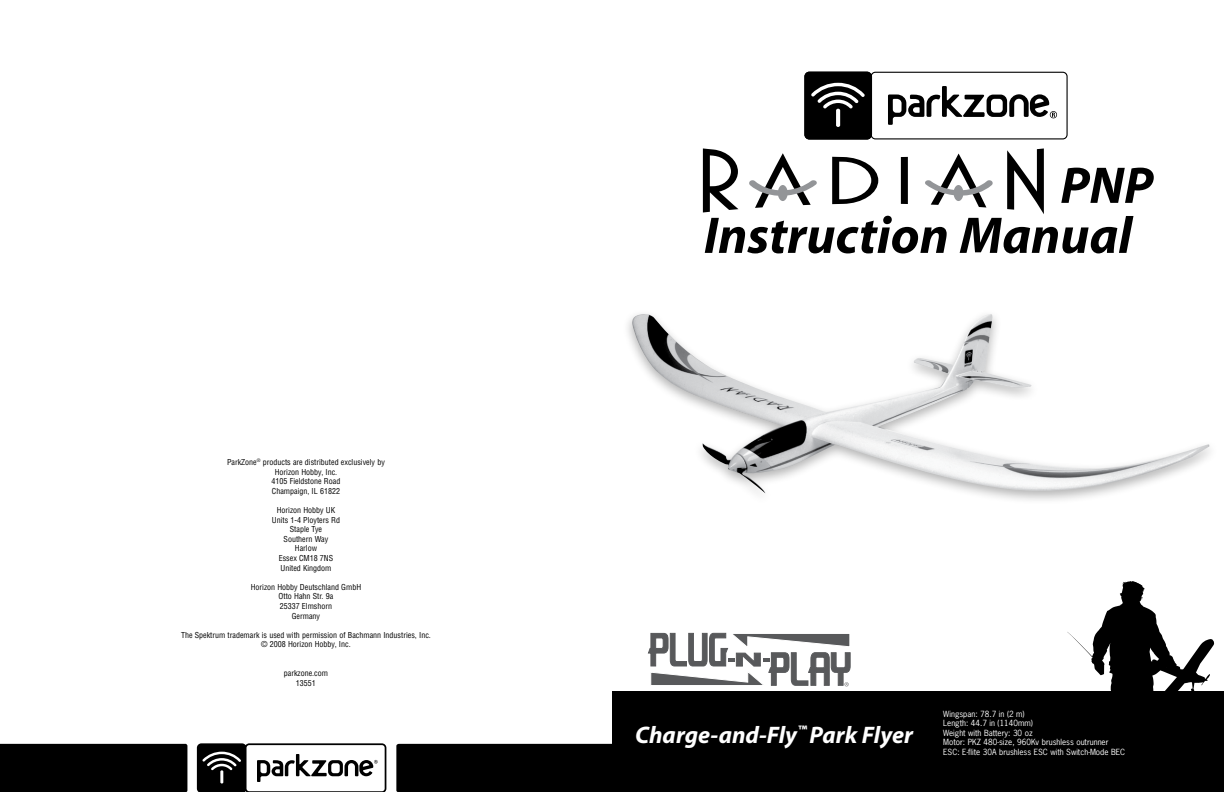
<style>
.page{position:relative;width:1224px;height:792px;background:#fff}
.page>*{position:absolute;margin:0;border:0;box-sizing:border-box;transform-origin:0 0}
.t1{font:italic 700 52px/50px "Myriad";color:#000}
.t2{font:italic 700 24px "Myriad Pro";color:#fff}
.t3{font:condensed 8px/9.6px "Helvetica LT Std";color:#000;text-align:center}
.t4{font:8px/9.6px "News Gothic Std";color:#fff}
</style>
<div class="page">
<div style="left:612px;top:691px;width:612px;height:101px;background:#000"></div>
<div style="left:396px;top:744px;width:216px;height:48px;background:#000"></div>
<div style="left:0;top:744px;width:187px;height:48px;background:#000"></div>
<svg style="left:197px;top:743px;width:189px;height:49px"></svg>
<img style="left:631px;top:314px;width:579px;height:179px">
<svg style="left:804px;top:71px;width:264px;height:69px"></svg>
<svg style="left:703px;top:148px;width:35px;height:65px"></svg>
<svg style="left:832px;top:157px;width:46px;height:47px"></svg>
<svg style="left:901px;top:157px;width:7px;height:47px"></svg>
<svg style="left:1007px;top:148px;width:37px;height:66px"></svg>
<svg style="left:749px;top:153px;width:68px;height:55px"></svg>
<svg style="left:925px;top:154px;width:68px;height:54px"></svg>
<svg style="left:647px;top:581px;width:568px;height:110px"></svg>
<p class="t3" style="left:227px;top:457px;width:159px">ParkZone<sup>®</sup> products are distributed exclusively by<br>Horizon Hobby, Inc.<br>4105 Fieldstone Road<br>Champaign, IL 61822</p>
<p class="t3" style="left:272px;top:505px;width:70px">Horizon Hobby UK<br>Units 1-4 Ployters Rd<br>Staple Tye<br>Southern Way<br>Harlow<br>Essex CM18 7NS<br>United Kingdom</p>
<p class="t3" style="left:251px;top:582px;width:112px">Horizon Hobby Deutschland GmbH<br>Otto Hahn Str. 9a<br>25337 Elmshorn<br>Germany</p>
<p class="t3" style="left:181px;top:630px;width:251px">The Spektrum trademark is used with permission of Bachmann Industries, Inc. © 2008 Horizon Hobby, Inc.</p>
<p class="t3" style="left:284px;top:669px;width:46px">parkzone.com<br>13551</p>
<h1 class="t1" style="left:704px;top:162px;width:451px;text-indent:356px">PNP<br>Instruction Manual</h1>
<h2 class="t2" style="left:635px;top:719px;width:279px">Charge-and-Fly<sup>™</sup> Park Flyer</h2>
<p class="t4" style="left:943px;top:709px;width:184px">Wingspan: 78.7 in (2 m)<br>Length: 44.7 in (1140mm)<br>Weight with Battery: 30 oz<br>Motor: PKZ 480-size, 960Kv brushless outrunner ESC: E-flite 30A brushless ESC with Switch-Mode BEC</p>
</div>
